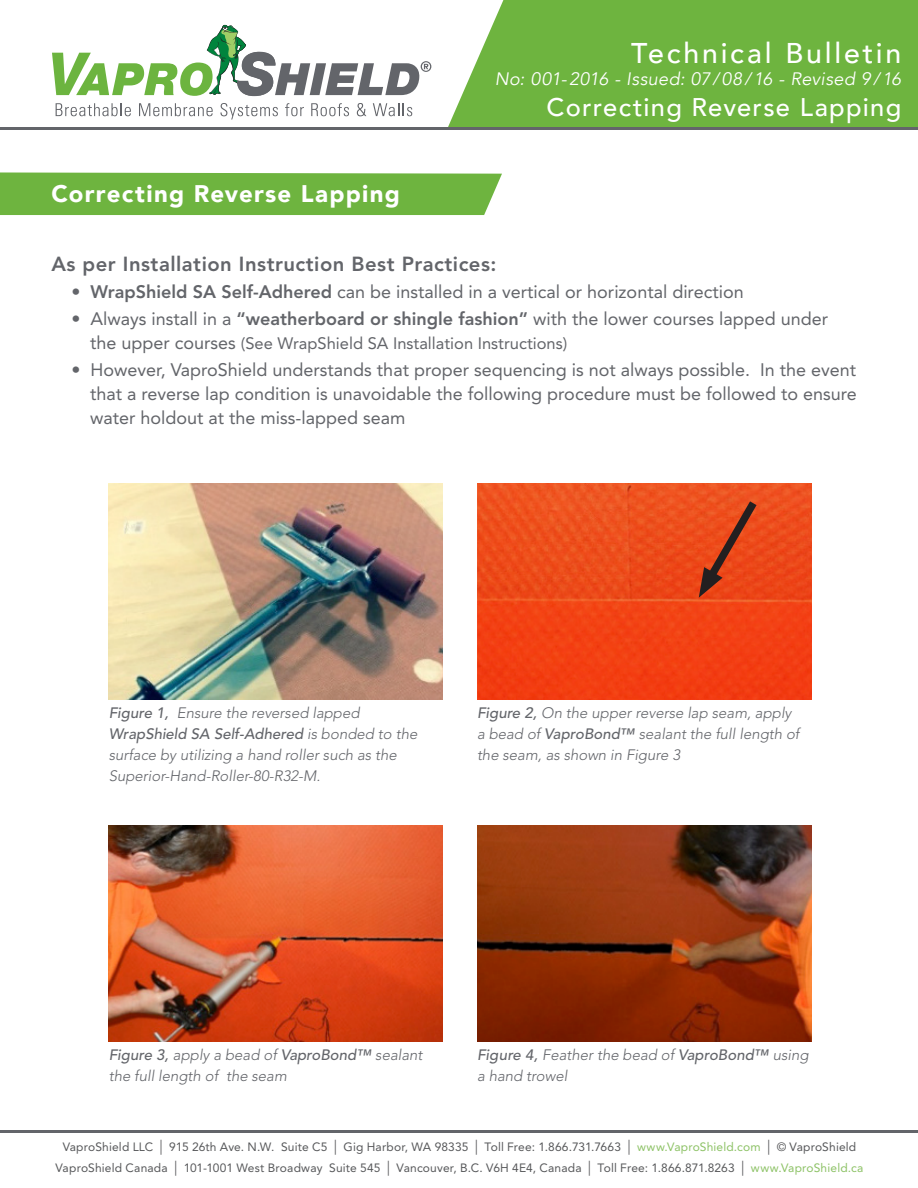
<style>
.page{position:relative;width:918px;height:1188px;background:#fff}
.page>*{position:absolute;margin:0;border:0;box-sizing:border-box;transform-origin:0 0}
.t1{font:500 28.5px "Avenir";letter-spacing:.1em;color:#fff}
.t2{font:500 25.5px "Avenir";letter-spacing:.05em;color:#fff}
.t3{font:900 24px "Avenir";letter-spacing:.055em;color:#fff}
.t4{font:800 20.25px "Avenir LT";letter-spacing:.025em;color:#63656a}
.t5{font:18px "Avenir LT";color:#63656a}
.t6{font:italic 18px "Avenir";letter-spacing:.02em;color:#fff}
.t7{font:16.5px "Avenir LT";color:#63656a}
.t8{font:italic 300 15px/21px "Avenir LT";color:#63656a}
.t9{font:12px "Avenir LT Std";letter-spacing:.015em;color:#57585a}
.s1{font-weight:800}
.s2{font-size:18px}
.s3{font-weight:500}
.s4{font-size:15px}
.s5{color:#8dc266}
</style>
<div class="page">
<div style="left:448px;top:0;width:470px;height:127px;background:#6eb43f"></div>
<svg style="left:56px;top:103px;width:75px;height:13px"></svg>
<svg style="left:139px;top:103px;width:74px;height:13px"></svg>
<svg style="left:220px;top:103px;width:58px;height:17px"></svg>
<svg style="left:285px;top:103px;width:19px;height:13px"></svg>
<svg style="left:311px;top:103px;width:38px;height:13px"></svg>
<svg style="left:357px;top:103px;width:9px;height:13px"></svg>
<svg style="left:373px;top:103px;width:39px;height:13px"></svg>
<svg style="left:52px;top:25px;width:379px;height:71px"></svg>
<hr style="left:0;top:127px;width:918px;height:2px;background:#63656a">
<div style="left:0;top:172px;width:502px;height:43px;background:#6eb43f"></div>
<img style="left:108px;top:484px;width:334px;height:216px">
<hr style="left:0;top:1130px;width:918px;height:2px;background:#63656a">
<img style="left:109px;top:825px;width:333px;height:216px">
<img style="left:477px;top:484px;width:334px;height:216px">
<svg style="left:697px;top:493px;width:67px;height:105px"></svg>
<img style="left:477px;top:825px;width:334px;height:216px">
<p class="t3" style="left:51px;top:173px;width:350px">Correcting Reverse Lapping</p>
<p class="t1" style="left:631px;top:29px;width:272px">Technical Bulletin</p>
<p class="t6" style="left:495px;top:68px;width:408px">No: 001-2016 - Issued: 07/08/16 - Revised 9/16</p>
<p class="t2" style="left:547px;top:85px;width:356px">Correcting Reverse Lapping</p>
<p class="t4" style="left:51px;top:252px;width:447px">As per Installation Instruction Best Practices:</p>
<p class="t5" style="left:71px;top:281px;width:674px">• <span class="s1">WrapShield SA Self-Adhered</span> can be installed in a vertical or horizontal direction</p>
<p class="t5" style="left:71px;top:308px;width:758px">• Always install in a <span class="s1">“weatherboard or shingle fashion”</span> with the lower courses lapped under</p>
<p class="t7" style="left:90px;top:334px;width:479px"><span class="s2">the upper courses</span> (See WrapShield SA Installation Instructions)</p>
<p class="t5" style="left:71px;top:359px;width:786px">• However, VaproShield understands that proper sequencing is not always possible. In the event</p>
<p class="t5" style="left:90px;top:383px;width:768px">that a reverse lap condition is unavoidable the following procedure must be followed to ensure</p>
<p class="t5" style="left:90px;top:407px;width:317px">water holdout at the miss-lapped seam</p>
<p class="t8" style="left:109px;top:702px;width:252px"><span class="s3">Figure 1,</span> Ensure the reversed lapped</p>
<p class="t8" style="left:109px;top:723px;width:310px"><span class="s3">WrapShield SA Self-Adhered</span> is bonded to the surface by utilizing a hand roller such as the</p>
<p class="t8" style="left:109px;top:765px;width:213px">Superior-Hand-Roller-80-R32-M.</p>
<p class="t8" style="left:477px;top:702px;width:324px"><span class="s3">Figure 2,</span> On the upper reverse lap seam, apply a bead of <span class="s3">VaproBond™</span> sealant the full length of the seam, as shown in Figure 3</p>
<p class="t8" style="left:109px;top:1044px;width:315px"><span class="s3">Figure 3,</span> apply a bead of <span class="s3">VaproBond™</span> sealant the full length of the seam</p>
<p class="t8" style="left:477px;top:1044px;width:333px"><span class="s3">Figure 4,</span> Feather the bead of <span class="s3">VaproBond™</span> using a hand trowel</p>
<p class="t9" style="left:63px;top:1140px;width:795px">VaproShield LLC <span class="s4">|</span> 915 26th Ave. N.W. Suite C5 <span class="s4">|</span> Gig Harbor, WA 98335 <span class="s4">|</span> Toll Free: 1.866.731.7663 <span class="s4">|</span> <span class="s5">www.VaproShield.com</span> <span class="s4">|</span> © VaproShield</p>
<p class="t9" style="left:56px;top:1161px;width:809px">VaproShield Canada <span class="s4">|</span> 101-1001 West Broadway Suite 545 <span class="s4">|</span> Vancouver, B.C. V6H 4E4, Canada <span class="s4">|</span> Toll Free: 1.866.871.8263 <span class="s4">|</span> <span class="s5">www.VaproShield.ca</span></p>
</div>
